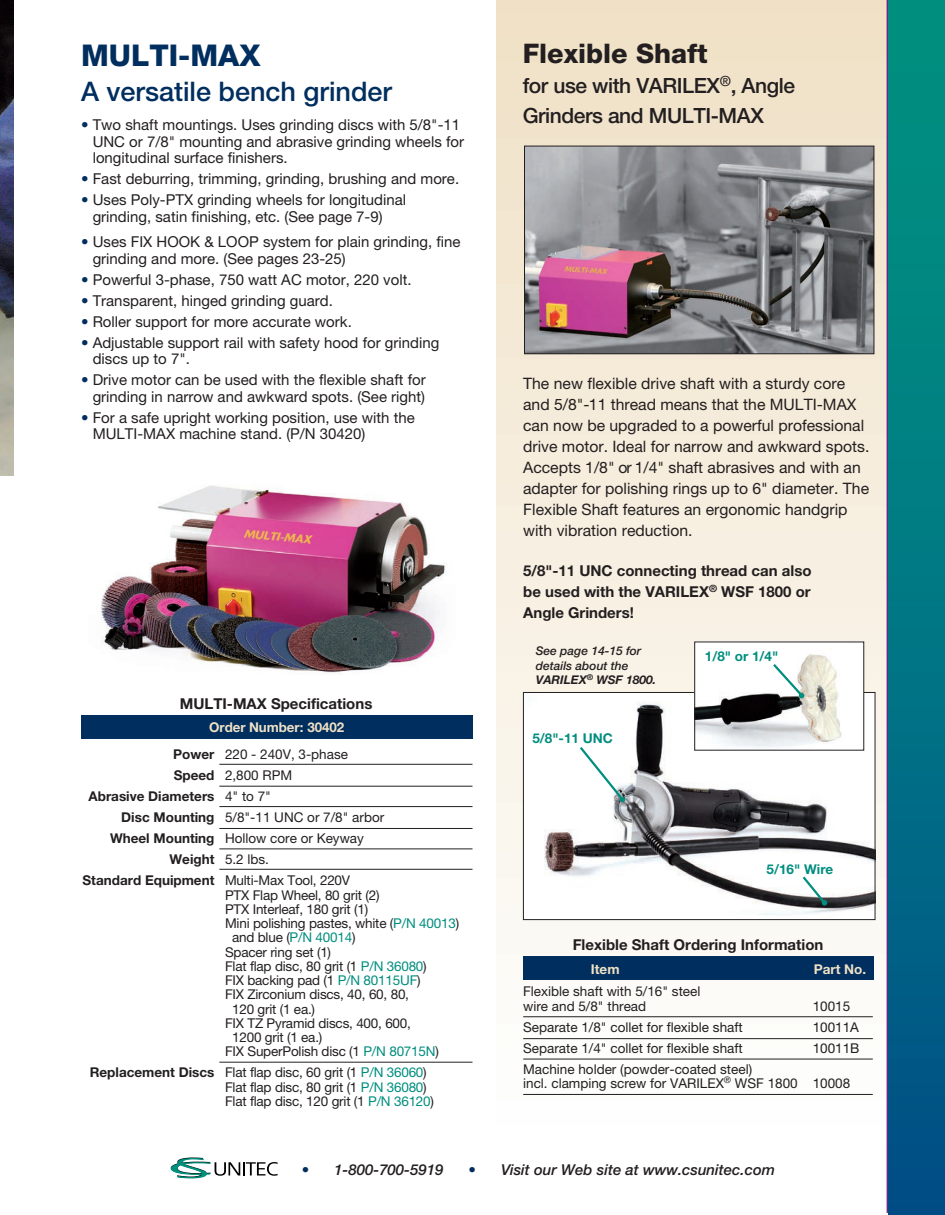
<style>
.page{position:relative;width:945px;height:1215px;background:#fff}
.page>*{position:absolute;margin:0;border:0;box-sizing:border-box;transform-origin:0 0}
.t1{font:800 30px "Helvetica Neue";color:#002e5e}
.t2{font:500 27px "Helvetica Neue";color:#002e5e}
.t3{font:800 27px "Helvetica Neue";color:#231f20}
.t4{font:500 21px/30px "Helvetica Neue";letter-spacing:-.02em;color:#231f20}
.t5{font:15.75px/21px "Helvetica Neue";color:#231f20}
.t6{font:15px/16.5px "Helvetica Neue";color:#231f20}
.t7{font:700 15px/21px "Helvetica Neue";color:#231f20;text-align:justify}
.t8{font:italic 500 15px "Helvetica Neue";color:#231f20}
.t9{font:13.5px/14.2px "Helvetica Neue";letter-spacing:-.015em;color:#231f20}
.t10{font:700 13.5px/27.3px "Helvetica Neue";letter-spacing:-.005em;color:#f0e1c6;text-align:right}
.t11{font:700 13.5px/21px "Helvetica Neue";color:#231f20}
.t12{font:700 13.5px "Helvetica Neue";color:#008e7f}
.t13{font:italic 500 12px/14.4px "Helvetica Neue";color:#231f20}
.s1{color:#002e5e}
.s2{color:#231f20}
.s3{font-weight:400;color:#231f20}
.s4{font-weight:400}
.s5{font-weight:700}
.s6{color:#008e7f}
</style>
<div class="page">
<svg style="left:171px;top:1158px;width:107px;height:20px"></svg>
<div style="left:496px;top:0;width:414px;height:1130px;background:linear-gradient(to bottom,#ecdcc3,#fcfcfc)"></div>
<img style="left:0;top:0;width:14px;height:475px">
<img style="left:101px;top:485px;width:345px;height:189px">
<img style="left:526px;top:148px;width:346px;height:204px">
<div style="left:524px;top:146px;width:350px;height:208px;border:1px solid #231f20"></div>
<img style="left:525px;top:694px;width:348px;height:224px">
<div style="left:523px;top:692px;width:352px;height:228px;border:1px solid #231f20"></div>
<img style="left:696px;top:644px;width:166px;height:104px">
<svg style="left:800px;top:874px;width:27px;height:32px"></svg>
<svg style="left:771px;top:662px;width:34px;height:36px"></svg>
<svg style="left:578px;top:745px;width:47px;height:57px"></svg>
<div style="left:81px;top:715px;width:391px;height:24px;background:#002e5e"></div>
<hr style="left:219px;top:764px;width:254px;height:1px;background:#231f20">
<hr style="left:219px;top:786px;width:254px;height:1px;background:#231f20">
<hr style="left:219px;top:806px;width:254px;height:1px;background:#231f20">
<hr style="left:219px;top:828px;width:254px;height:1px;background:#231f20">
<hr style="left:219px;top:849px;width:254px;height:1px;background:#231f20">
<hr style="left:219px;top:869px;width:254px;height:1px;background:#231f20">
<hr style="left:219px;top:1062px;width:254px;height:1px;background:#231f20">
<div style="left:523px;top:956px;width:351px;height:24px;background:#002e5e"></div>
<hr style="left:523px;top:1016px;width:350px;height:1px;background:#231f20">
<hr style="left:523px;top:1038px;width:350px;height:1px;background:#231f20">
<hr style="left:523px;top:1059px;width:350px;height:1px;background:#231f20">
<hr style="left:523px;top:1094px;width:350px;height:1px;background:#231f20">
<hr style="left:887px;top:0;width:3px;height:1213px;background:#6a288a">
<div style="left:888px;top:0;width:57px;height:1215px;background:linear-gradient(to bottom,#009780,#005287)"></div>
<h1 class="t1" style="left:81px;top:37px;width:181px">MULTI-MAX</h1>
<h2 class="t2" style="left:81px;top:75px;width:313px">A versatile bench grinder</h2>
<p class="t6" style="left:93px;top:116px;width:373px;text-indent:-12px"><span class="s1">•</span> Two shaft mountings. Uses grinding discs with 5/8"-11<br>UNC or 7/8" mounting and abrasive grinding wheels for longitudinal surface finishers.</p>
<p class="t6" style="left:81px;top:170px;width:380px"><span class="s1">•</span> Fast deburring, trimming, grinding, brushing and more.</p>
<p class="t6" style="left:93px;top:191px;width:315px;text-indent:-12px"><span class="s1">•</span> Uses Poly-PTX grinding wheels for longitudinal grinding, satin finishing, etc. (See page 7-9)</p>
<p class="t6" style="left:93px;top:233px;width:369px;text-indent:-12px"><span class="s1">•</span> Uses FIX HOOK &amp; LOOP system for plain grinding, fine grinding and more. (See pages 23-25)</p>
<p class="t6" style="left:81px;top:271px;width:332px"><span class="s1">•</span> Powerful 3-phase, 750 watt AC motor, 220 volt.</p>
<p class="t6" style="left:81px;top:292px;width:254px"><span class="s1">•</span> Transparent, hinged grinding guard.</p>
<p class="t6" style="left:81px;top:313px;width:272px"><span class="s1">•</span> Roller support for more accurate work.</p>
<p class="t6" style="left:93px;top:334px;width:348px;text-indent:-12px"><span class="s1">•</span> Adjustable support rail with safety hood for grinding discs up to 7".</p>
<p class="t6" style="left:81px;top:371px;width:346px;text-align:right"><span class="s1">•</span> Drive motor can be used with the flexible shaft for grinding in narrow and awkward spots. (See right)</p>
<p class="t6" style="left:93px;top:409px;width:324px;text-indent:-12px"><span class="s1">•</span> For a safe upright working position, use with the<br>MULTI-MAX machine stand. (P/N 30420)</p>
<p class="t7" style="left:180px;top:693px;width:194px">MULTI-MAX Specifications</p>
<p class="t10" style="left:173px;top:713px;width:176px">Order Number: 30402<br><span class="s2">Power</span> <span class="s3">220 - 240V, 3-phase</span></p>
<p class="t11" style="left:89px;top:765px;width:205px;text-indent:85px">Speed <span class="s4">2,800 RPM<br></span>Abrasive Diameters <span class="s4">4" to 7"</span></p>
<p class="t9" style="left:121px;top:810px;width:265px"><span class="s5">Disc Mounting</span> 5/8"-11 UNC or 7/8" arbor</p>
<p class="t9" style="left:110px;top:831px;width:255px"><span class="s5">Wheel Mounting</span> Hollow core or Keyway</p>
<p class="t9" style="left:170px;top:852px;width:101px"><span class="s5">Weight</span> 5.2 lbs.</p>
<p class="t9" style="left:83px;top:873px;width:269px"><span class="s5">Standard Equipment</span> Multi-Max Tool, 220V</p>
<p class="t9" style="left:225px;top:887px;width:156px">PTX Flap Wheel, 80 grit (2)</p>
<p class="t9" style="left:225px;top:902px;width:145px">PTX Interleaf, 180 grit (1)</p>
<p class="t9" style="left:225px;top:916px;width:236px">Mini polishing pastes, white (<span class="s6">P/N 40013</span>)</p>
<p class="t9" style="left:232px;top:930px;width:125px">and blue (<span class="s6">P/N 40014</span>)</p>
<p class="t9" style="left:225px;top:944px;width:108px">Spacer ring set (1)</p>
<p class="t9" style="left:225px;top:959px;width:203px">Flat flap disc, 80 grit (1 <span class="s6">P/N 36080</span>)</p>
<p class="t9" style="left:225px;top:973px;width:197px">FIX backing pad (1 <span class="s6">P/N 80115UF</span>)</p>
<p class="t9" style="left:225px;top:987px;width:186px">FIX Zirconium discs, 40, 60, 80,</p>
<p class="t9" style="left:232px;top:1002px;width:84px">120 grit (1 ea.)</p>
<p class="t9" style="left:225px;top:1016px;width:187px">FIX TZ Pyramid discs, 400, 600,</p>
<p class="t9" style="left:232px;top:1030px;width:92px">1200 grit (1 ea.)</p>
<p class="t9" style="left:225px;top:1044px;width:215px">FIX SuperPolish disc (1 <span class="s6">P/N 80715N</span>)</p>
<p class="t9" style="left:225px;top:1065px;width:211px;text-indent:-135px"><span class="s5">Replacement Discs</span> Flat flap disc, 60 grit (1 <span class="s6">P/N 36060</span>)<br>Flat flap disc, 80 grit (1 <span class="s6">P/N 36080</span>)<br>Flat flap disc, 120 grit (1 <span class="s6">P/N 36120</span>)</p>
<h2 class="t3" style="left:523px;top:38px;width:187px">Flexible Shaft</h2>
<h3 class="t4" style="left:523px;top:71px;width:274px">for use with VARILEX<sup>®</sup>, Angle<br>Grinders and MULTI-MAX</h3>
<p class="t5" style="left:523px;top:373px;width:348px">The new flexible drive shaft with a sturdy core and 5/8"-11 thread means that the MULTI-MAX can now be upgraded to a powerful professional drive motor. Ideal for narrow and awkward spots.<br>Accepts 1/8" or 1/4" shaft abrasives and with an adapter for polishing rings up to 6" diameter. The Flexible Shaft features an ergonomic handgrip with vibration reduction.</p>
<p class="t7" style="left:523px;top:560px;width:290px">5/8"-11 UNC connecting thread can also be used with the VARILEX<sup>®</sup> WSF 1800 or Angle Grinders!</p>
<p class="t13" style="left:536px;top:644px;width:122px">See page 14-15 for details about the<br><span class="s5">VARILEX</span><sup>®</sup> <span class="s5">WSF 1800.</span></p>
<p class="t12" style="left:532px;top:730px;width:82px">5/8"-11 UNC</p>
<p class="t12" style="left:705px;top:648px;width:75px">1/8" or 1/4"</p>
<p class="t12" style="left:767px;top:861px;width:68px">5/16" Wire</p>
<p class="t7" style="left:573px;top:934px;width:252px">Flexible Shaft Ordering Information</p>
<p class="t9" style="left:523px;top:984px;width:179px">Flexible shaft with 5/16" steel wire and 5/8" thread</p>
<p class="t10" style="left:591px;top:955px;width:30px">Item</p>
<p class="t10" style="left:814px;top:955px;width:54px">Part No.</p>
<p class="t9" style="left:813px;top:998px;width:39px">10015</p>
<p class="t9" style="left:523px;top:1019px;width:221px">Separate 1/8" collet for flexible shaft</p>
<p class="t9" style="left:813px;top:1019px;width:48px">10011A</p>
<p class="t9" style="left:523px;top:1040px;width:221px">Separate 1/4" collet for flexible shaft</p>
<p class="t9" style="left:813px;top:1040px;width:48px">10011B</p>
<p class="t9" style="left:523px;top:1061px;width:329px">Machine holder (powder-coated steel)<br>incl. clamping screw for VARILEX<sup>®</sup> WSF 1800 10008</p>
<p class="t8" style="left:302px;top:1161px;width:143px"><span class="s1">•</span> 1-800-700-5919</p>
<p class="t8" style="left:469px;top:1161px;width:308px"><span class="s1">•</span> Visit our Web site at www.csunitec.com</p>
</div>
